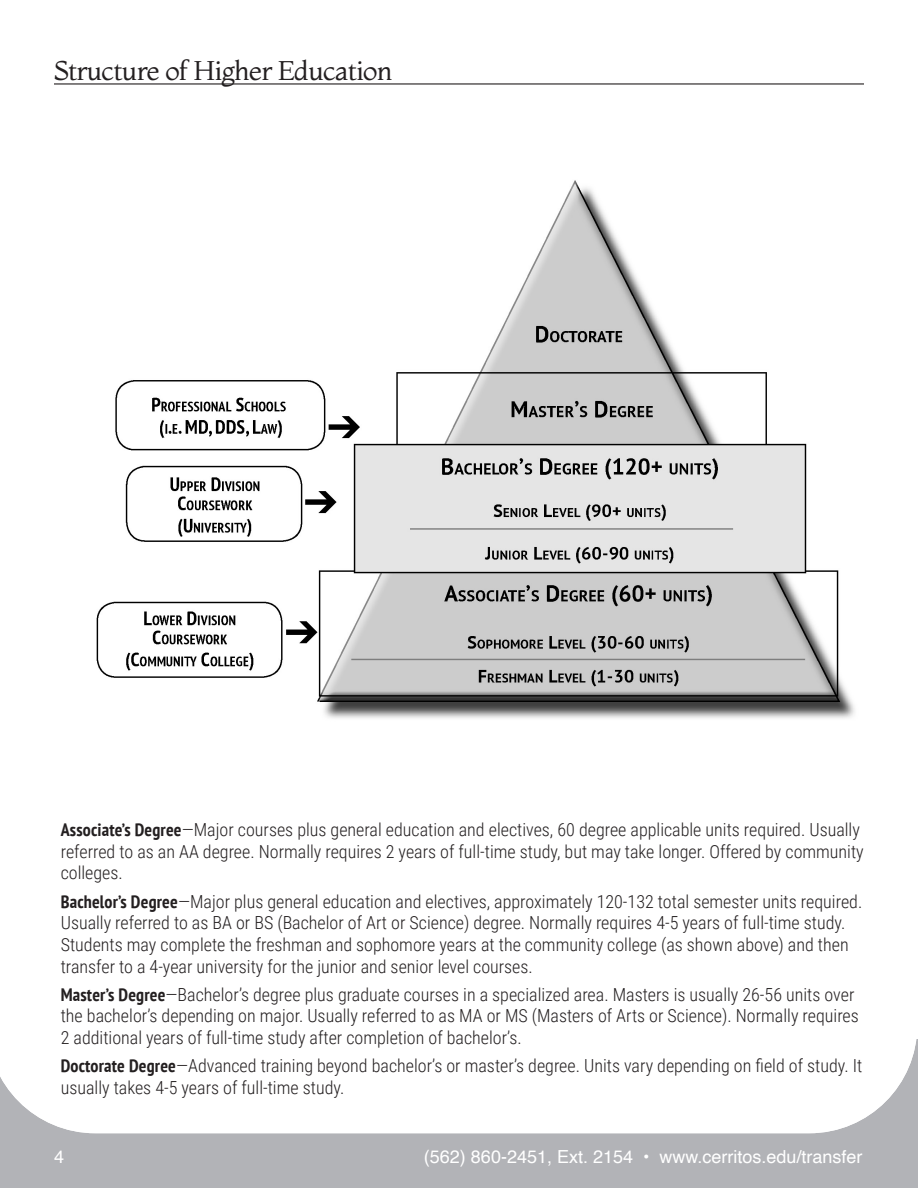
<style>
.page{position:relative;width:918px;height:1188px;background:#fff}
.page>*{position:absolute;margin:0;border:0;box-sizing:border-box;transform-origin:0 0}
.Page_Headers{font:27px "Montaga";letter-spacing:-.025em;color:#231f20}
.Paragraph__Text{font:300 18px/21.6px "Roboto Condensed";color:#231f20}
.t1{font:18px "Helvetica";color:#fff}
.s1{font-family:"PT Sans";font-weight:700;font-stretch:condensed}
</style>
<div class="page">
<div style="left:0;top:1040px;width:918px;height:148px;background:#b2b3b7"></div>
<div style="left:0;top:1039px;width:917px;height:94px;background:#fff"></div>
<hr style="left:54px;top:83px;width:810px;height:2px;background:#231f20">
<img style="left:96px;top:180px;width:759px;height:539px">
<p class="Page_Headers" style="left:54px;top:54px;width:340px">Structure of Higher Education</p>
<p class="Paragraph__Text" style="left:61px;top:818px;width:805px"><span class="s1">Associate’s Degree</span>—Major courses plus general education and electives, 60 degree applicable units required. Usually referred to as an AA degree. Normally requires 2 years of full-time study, but may take longer. Offered by community colleges.</p>
<p class="Paragraph__Text" style="left:61px;top:890px;width:803px"><span class="s1">Bachelor’s Degree</span>—Major plus general education and electives, approximately 120-132 total semester units required.<br>Usually referred to as BA or BS (Bachelor of Art or Science) degree. Normally requires 4-5 years of full-time study.<br>Students may complete the freshman and sophomore years at the community college (as shown above) and then transfer to a 4-year university for the junior and senior level courses.</p>
<p class="Paragraph__Text" style="left:61px;top:983px;width:800px"><span class="s1">Master’s Degree</span>—Bachelor’s degree plus graduate courses in a specialized area. Masters is usually 26-56 units over the bachelor’s depending on major. Usually referred to as MA or MS (Masters of Arts or Science). Normally requires<br>2 additional years of full-time study after completion of bachelor’s.</p>
<p class="Paragraph__Text" style="left:61px;top:1055px;width:803px"><span class="s1">Doctorate Degree</span>—Advanced training beyond bachelor’s or master’s degree. Units vary depending on field of study. It usually takes 4-5 years of full-time study.</p>
<p class="t1" style="left:54px;top:1142px;width:12px">4</p>
<p class="t1" style="left:424px;top:1142px;width:440px">(562) 860-2451, Ext. 2154 • www.cerritos.edu/transfer</p>
</div>
